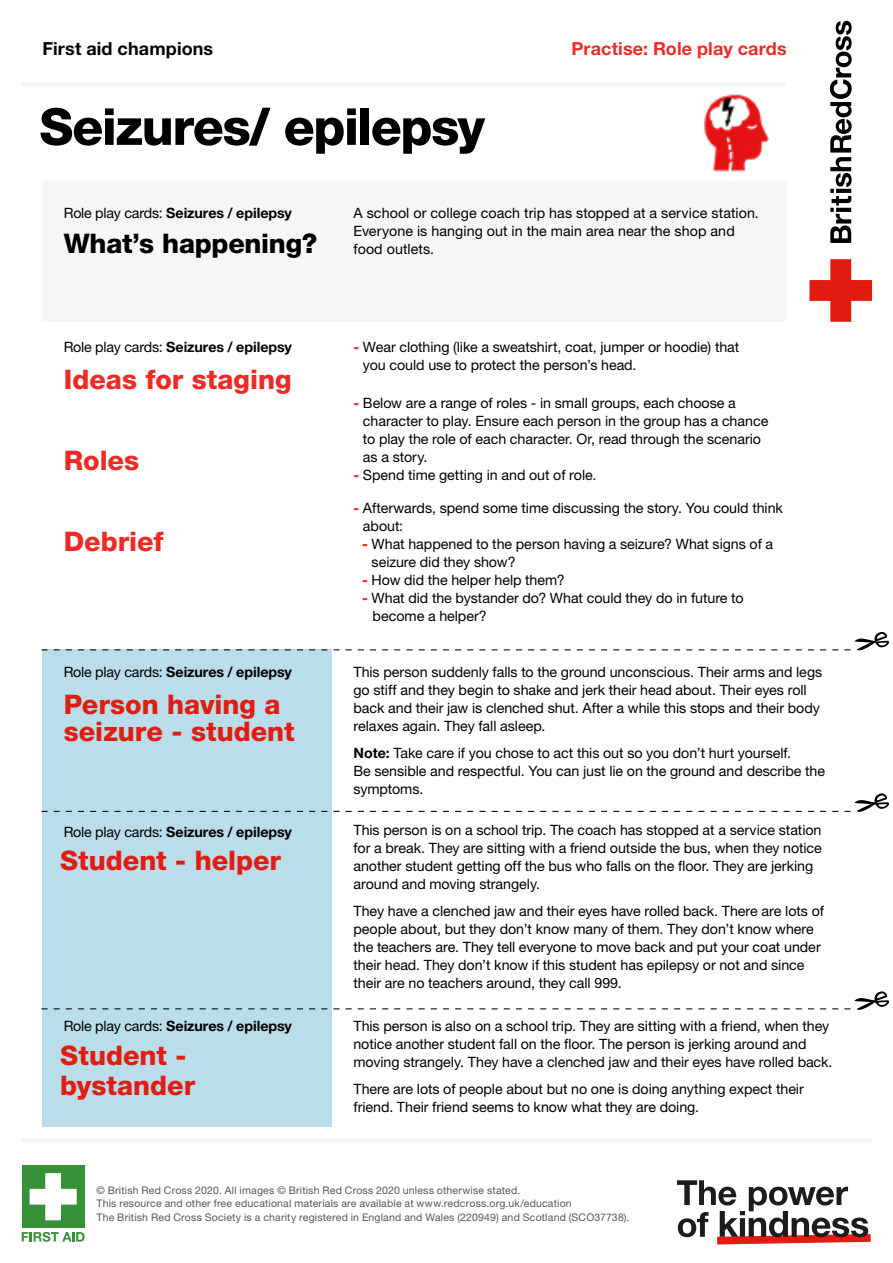
<style>
.page{position:relative;width:893px;height:1263px;background:#fff}
.page>*{position:absolute;margin:0;border:0;box-sizing:border-box;transform-origin:0 0}
.t1{font:800 51px "Helvetica Neue LT Pro";letter-spacing:-.03em;color:#000}
.t2{font:800 27px/27px "Helvetica Neue LT Pro";color:#e31c12}
.t3{font:800 27px "Helvetica Neue LT Pro";color:#ee2a24}
.t4{font:800 27px "Helvetica Neue LT Pro";letter-spacing:-.01em;color:#000}
.t5{font:700 18px "Helvetica Neue LT Pro";letter-spacing:.005em;color:#ee2a24}
.t6{font:700 18px "Helvetica Neue LT Pro";letter-spacing:.005em;color:#000}
.t7{font:14.25px/18px "Helvetica Neue LT Pro";letter-spacing:-.005em;color:#000}
.t8{font:700 14.25px "Helvetica Neue LT Pro";letter-spacing:-.005em;color:#000}
.t9{font:10.5px/13.5px "Helvetica Neue LT Pro";letter-spacing:.02em;color:#575756}
.s1{font-weight:400}
.s2{font-weight:800;color:#ee2a24}
.s3{font-weight:700}
</style>
<div class="page">
<div style="left:43px;top:181px;width:744px;height:141px;background:#f6f6f6"></div>
<hr style="left:21px;top:1138px;width:851px;height:4px;background:#f6f6f6">
<svg style="left:677px;top:1180px;width:194px;height:64px"></svg>
<div style="left:22px;top:1165px;width:63px;height:63px;background:#379138"></div>
<svg style="left:30px;top:1173px;width:47px;height:47px"></svg>
<svg style="left:22px;top:1232px;width:63px;height:10px"></svg>
<hr style="left:21px;top:82px;width:766px;height:4px;background:#f6f6f6">
<img style="left:704px;top:94px;width:66px;height:78px">
<svg style="left:809px;top:259px;width:63px;height:63px"></svg>
<svg style="left:830px;top:21px;width:22px;height:222px"></svg>
<div style="left:43px;top:649px;width:289px;height:477px;background:#baddea"></div>
<svg style="left:41px;top:793px;width:848px;height:19px"></svg>
<svg style="left:41px;top:632px;width:848px;height:18px"></svg>
<svg style="left:41px;top:991px;width:848px;height:19px"></svg>
<p class="t6" style="left:43px;top:38px;width:172px">First aid champions</p>
<h1 class="t1" style="left:39px;top:96px;width:447px">Seizures/ epilepsy</h1>
<p class="t5" style="left:572px;top:38px;width:217px">Practise: Role play cards</p>
<p class="t8" style="left:64px;top:204px;width:230px"><span class="s1">Role play cards:</span> Seizures / epilepsy</p>
<h2 class="t4" style="left:64px;top:228px;width:255px">What’s happening?</h2>
<p class="t8" style="left:64px;top:338px;width:230px"><span class="s1">Role play cards:</span> Seizures / epilepsy</p>
<h2 class="t3" style="left:64px;top:363px;width:229px">Ideas for staging</h2>
<h2 class="t3" style="left:64px;top:444px;width:77px">Roles</h2>
<h2 class="t3" style="left:64px;top:525px;width:101px">Debrief</h2>
<p class="t8" style="left:64px;top:663px;width:230px"><span class="s1">Role play cards:</span> Seizures / epilepsy</p>
<h2 class="t2" style="left:64px;top:690px;width:232px">Person having a seizure - student</h2>
<p class="t8" style="left:64px;top:823px;width:230px"><span class="s1">Role play cards:</span> Seizures / epilepsy</p>
<h2 class="t2" style="left:60px;top:846px;width:223px">Student - helper</h2>
<p class="t8" style="left:64px;top:1017px;width:230px"><span class="s1">Role play cards:</span> Seizures / epilepsy</p>
<h2 class="t2" style="left:60px;top:1040px;width:136px;line-height:30px">Student - bystander</h2>
<p class="t7" style="left:353px;top:204px;width:407px">A school or college coach trip has stopped at a service station.<br>Everyone is hanging out in the main area near the shop and food outlets.</p>
<p class="t7" style="left:363px;top:338px;width:378px;text-indent:-9px"><span class="s2">-</span> Wear clothing (like a sweatshirt, coat, jumper or hoodie) that you could use to protect the person’s head.</p>
<p class="t7" style="left:363px;top:393px;width:407px;text-indent:-9px"><span class="s2">-</span> Below are a range of roles - in small groups, each choose a character to play. Ensure each person in the group has a chance to play the role of each character. Or, read through the scenario as a story.</p>
<p class="t7" style="left:353px;top:465px;width:245px"><span class="s2">-</span> Spend time getting in and out of role.</p>
<p class="t7" style="left:363px;top:498px;width:421px;text-indent:-9px"><span class="s2">-</span> Afterwards, spend some time discussing the story. You could think about:</p>
<p class="t7" style="left:372px;top:534px;width:403px;text-indent:-9px"><span class="s2">-</span> What happened to the person having a seizure? What signs of a seizure did they show?</p>
<p class="t7" style="left:362px;top:570px;width:204px"><span class="s2">-</span> How did the helper help them?</p>
<p class="t7" style="left:373px;top:588px;width:373px;text-indent:-10px"><span class="s2">-</span> What did the bystander do? What could they do in future to become a helper?</p>
<p class="t7" style="left:353px;top:662px;width:470px">This person suddenly falls to the ground unconscious. Their arms and legs go stiff and they begin to shake and jerk their head about. Their eyes roll back and their jaw is clenched shut. After a while this stops and their body relaxes again. They fall asleep.</p>
<p class="t7" style="left:353px;top:743px;width:473px"><span class="s3">Note:</span> Take care if you chose to act this out so you don’t hurt yourself.<br>Be sensible and respectful. You can just lie on the ground and describe the symptoms.</p>
<p class="t7" style="left:353px;top:820px;width:470px">This person is on a school trip. The coach has stopped at a service station for a break. They are sitting with a friend outside the bus, when they notice another student getting off the bus who falls on the floor. They are jerking around and moving strangely.</p>
<p class="t7" style="left:353px;top:901px;width:472px">They have a clenched jaw and their eyes have rolled back. There are lots of people about, but they don’t know many of them. They don’t know where the teachers are. They tell everyone to move back and put your coat under their head. They don’t know if this student has epilepsy or not and since their are no teachers around, they call 999.</p>
<p class="t7" style="left:353px;top:1017px;width:481px">This person is also on a school trip. They are sitting with a friend, when they notice another student fall on the floor. The person is jerking around and moving strangely. They have a clenched jaw and their eyes have rolled back.</p>
<p class="t7" style="left:353px;top:1080px;width:452px">There are lots of people about but no one is doing anything expect their friend. Their friend seems to know what they are doing.</p>
<p class="t9" style="left:96px;top:1183px;width:535px">© British Red Cross 2020. All images © British Red Cross 2020 unless otherwise stated.<br>This resource and other free educational materials are available at www.redcross.org.uk/education<br>The British Red Cross Society is a charity registered in England and Wales (220949) and Scotland (SCO37738).</p>
</div>
